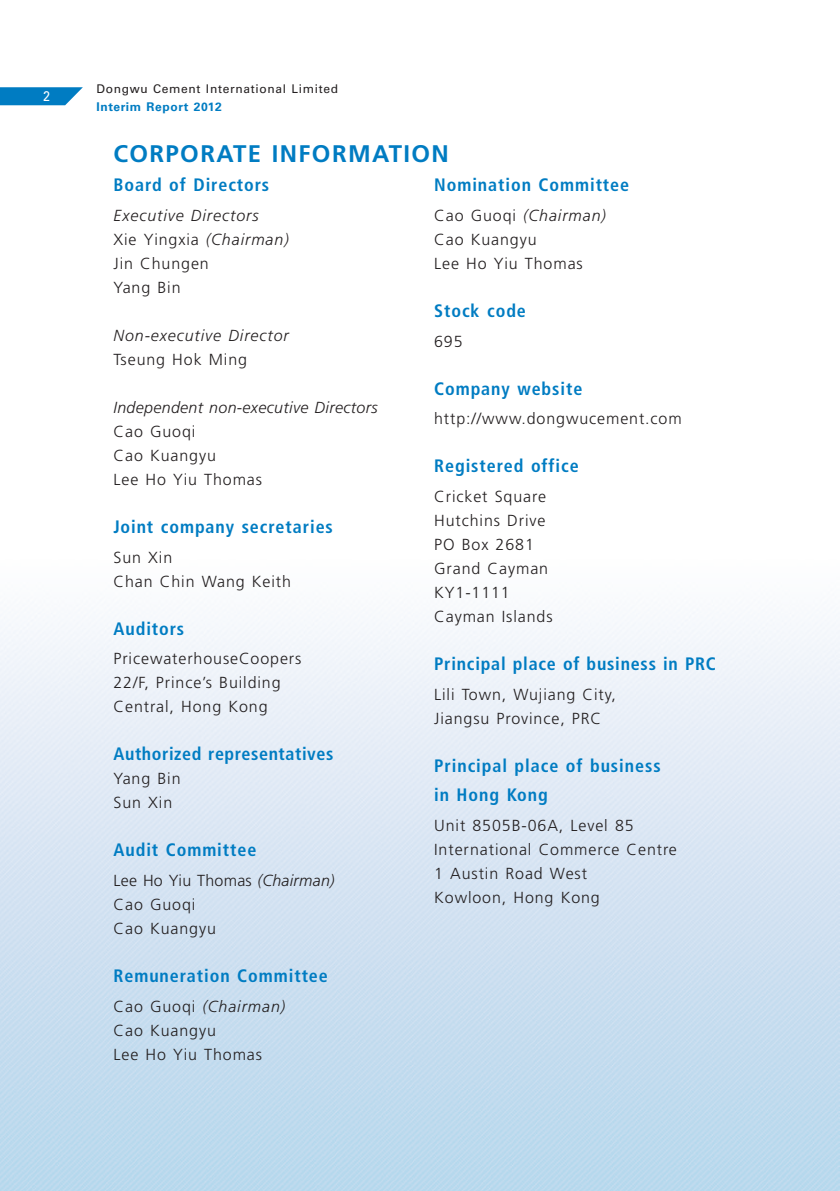
<style>
.page{position:relative;width:840px;height:1191px;background:#fff}
.page>*{position:absolute;margin:0;border:0;box-sizing:border-box;transform-origin:0 0}
.t1{font:700 24px "Frutiger LT Std";letter-spacing:.055em;color:#007cc2}
.t2{font:700 condensed 18px/29.6px "Frutiger LT Std";letter-spacing:.05em;color:#007cc2}
.t3{font:700 condensed 18px "Frutiger LT Std";letter-spacing:.03em;color:#007cc2}
.t4{font:300 16px/24px "Frutiger LT Std";letter-spacing:.055em;color:#231f20}
.t5{font:italic 300 16px/24px "Frutiger LT Std";letter-spacing:.055em;color:#231f20}
.t6{font:italic 300 16px "Frutiger LT Std";letter-spacing:.02em;color:#231f20}
.t7{font:12px "Univers LT Std";letter-spacing:.055em;color:#231f20}
.t8{font:700 12px "Univers LT Std";letter-spacing:.055em;color:#007cc2}
.s1{font-style:normal}
.s2{font-style:italic}
</style>
<div class="page">
<img style="left:0;top:608px;width:840px;height:583px">
<svg style="left:0;top:87px;width:83px;height:18px"></svg>
<p class="t7" style="left:96px;top:81px;width:243px">Dongwu Cement International Limited</p>
<p class="t8" style="left:96px;top:99px;width:127px">Interim Report 2012</p>
<h1 class="t1" style="left:113px;top:139px;width:336px">CORPORATE INFORMATION</h1>
<p class="t2" style="left:113px;top:170px;width:157px">Board of Directors</p>
<p class="t5" style="left:113px;top:203px;width:177px">Executive Directors<br><span class="s1">Xie Yingxia</span> (Chairman)<br><span class="s1">Jin Chungen<br>Yang Bin</span></p>
<p class="t5" style="left:113px;top:323px;width:177px">Non-executive Director</p>
<p class="t4" style="left:113px;top:348px;width:135px">Tseung Hok Ming</p>
<p class="t6" style="left:113px;top:398px;width:265px">Independent non-executive Directors</p>
<p class="t4" style="left:113px;top:420px;width:150px">Cao Guoqi<br>Cao Kuangyu<br>Lee Ho Yiu Thomas</p>
<p class="t2" style="left:113px;top:512px;width:221px">Joint company secretaries</p>
<p class="t4" style="left:113px;top:545px;width:179px">Sun Xin<br>Chan Chin Wang Keith</p>
<p class="t2" style="left:113px;top:613px;width:72px">Auditors</p>
<p class="t4" style="left:113px;top:647px;width:189px">PricewaterhouseCoopers<br>22/F, Prince’s Building<br>Central, Hong Kong</p>
<p class="t3" style="left:113px;top:743px;width:221px">Authorized representatives</p>
<p class="t4" style="left:113px;top:767px;width:69px">Yang Bin<br>Sun Xin</p>
<p class="t2" style="left:113px;top:835px;width:144px">Audit Committee</p>
<p class="t4" style="left:113px;top:869px;width:222px">Lee Ho Yiu Thomas <span class="s2">(Chairman)<br></span>Cao Guoqi<br>Cao Kuangyu</p>
<p class="t2" style="left:113px;top:961px;width:216px">Remuneration Committee</p>
<p class="t4" style="left:113px;top:994px;width:173px">Cao Guoqi <span class="s2">(Chairman)<br></span>Cao Kuangyu<br>Lee Ho Yiu Thomas</p>
<p class="t2" style="left:434px;top:170px;width:196px">Nomination Committee</p>
<p class="t4" style="left:434px;top:204px;width:173px">Cao Guoqi <span class="s2">(Chairman)<br></span>Cao Kuangyu<br>Lee Ho Yiu Thomas</p>
<p class="t2" style="left:434px;top:296px;width:93px">Stock code</p>
<p class="t4" style="left:434px;top:329px;width:30px">695</p>
<p class="t2" style="left:434px;top:373px;width:150px">Company website</p>
<p class="t4" style="left:434px;top:407px;width:249px">http://www.dongwucement.com</p>
<p class="t2" style="left:434px;top:451px;width:146px">Registered office</p>
<p class="t4" style="left:434px;top:485px;width:120px">Cricket Square<br>Hutchins Drive<br>PO Box 2681<br>Grand Cayman<br>KY1-1111<br>Cayman Islands</p>
<p class="t2" style="left:434px;top:649px;width:283px">Principal place of business in PRC</p>
<p class="t4" style="left:434px;top:682px;width:183px">Lili Town, Wujiang City,<br>Jiangsu Province, PRC</p>
<p class="t2" style="left:434px;top:750px;width:228px">Principal place of business in Hong Kong</p>
<p class="t4" style="left:434px;top:814px;width:244px">Unit 8505B-06A, Level 85<br>International Commerce Centre<br>1 Austin Road West<br>Kowloon, Hong Kong</p>
</div>
